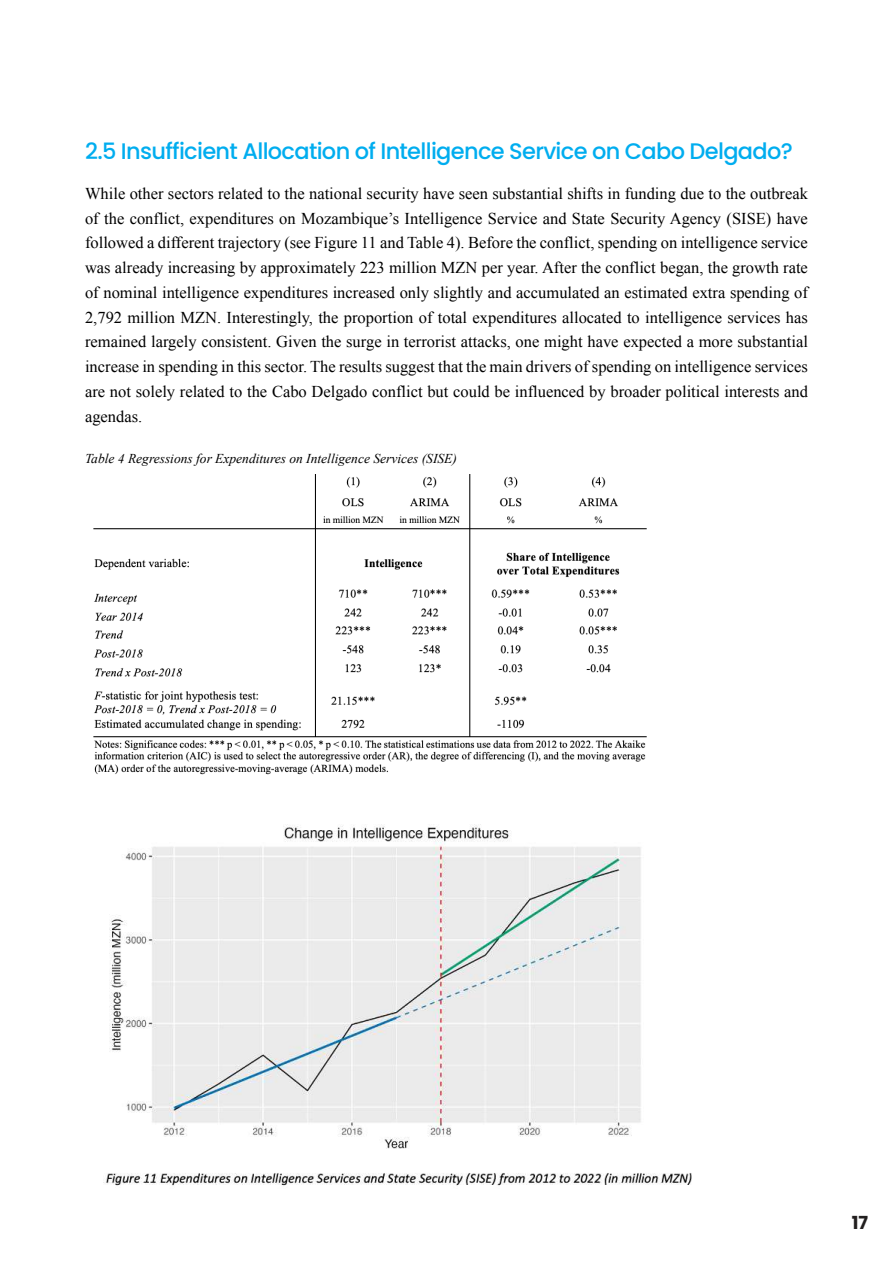
<style>
.page{position:relative;width:893px;height:1263px;background:#fff}
.page>*{position:absolute;margin:0;border:0;box-sizing:border-box;transform-origin:0 0}
.t1{font:500 22.5px "Poppins";letter-spacing:-.03em;color:#00adef}
.t2{font:700 18px "Poppins";color:#221f1f}
.t3{font:16.5px/24.8px "Times New Roman";color:#000;text-align:justify}
.t4{font:italic 13.5px "Times New Roman";color:#000}
</style>
<div class="page">
<img style="left:93px;top:474px;width:554px;height:301px">
<img style="left:103px;top:824px;width:589px;height:362px">
<h1 class="t1" style="left:85px;top:142px;width:709px">2.5 Insufficient Allocation of Intelligence Service on Cabo Delgado?</h1>
<p class="t3" style="left:85px;top:182px;width:724px">While other sectors related to the national security have seen substantial shifts in funding due to the outbreak of the conflict, expenditures on Mozambique’s Intelligence Service and State Security Agency (SISE) have followed a different trajectory (see Figure 11 and Table 4). Before the conflict, spending on intelligence service was already increasing by approximately 223 million MZN per year. After the conflict began, the growth rate of nominal intelligence expenditures increased only slightly and accumulated an estimated extra spending of 2,792 million MZN. Interestingly, the proportion of total expenditures allocated to intelligence services has remained largely consistent. Given the surge in terrorist attacks, one might have expected a more substantial increase in spending in this sector. The results suggest that the main drivers of spending on intelligence services are not solely related to the Cabo Delgado conflict but could be influenced by broader political interests and agendas.</p>
<p class="t4" style="left:85px;top:453px;width:373px">Tabl e 4 Regressions for Expenditures on Intelligence Services (SISE)</p>
<p class="t2" style="left:852px;top:1214px;width:18px">17</p>
</div>
